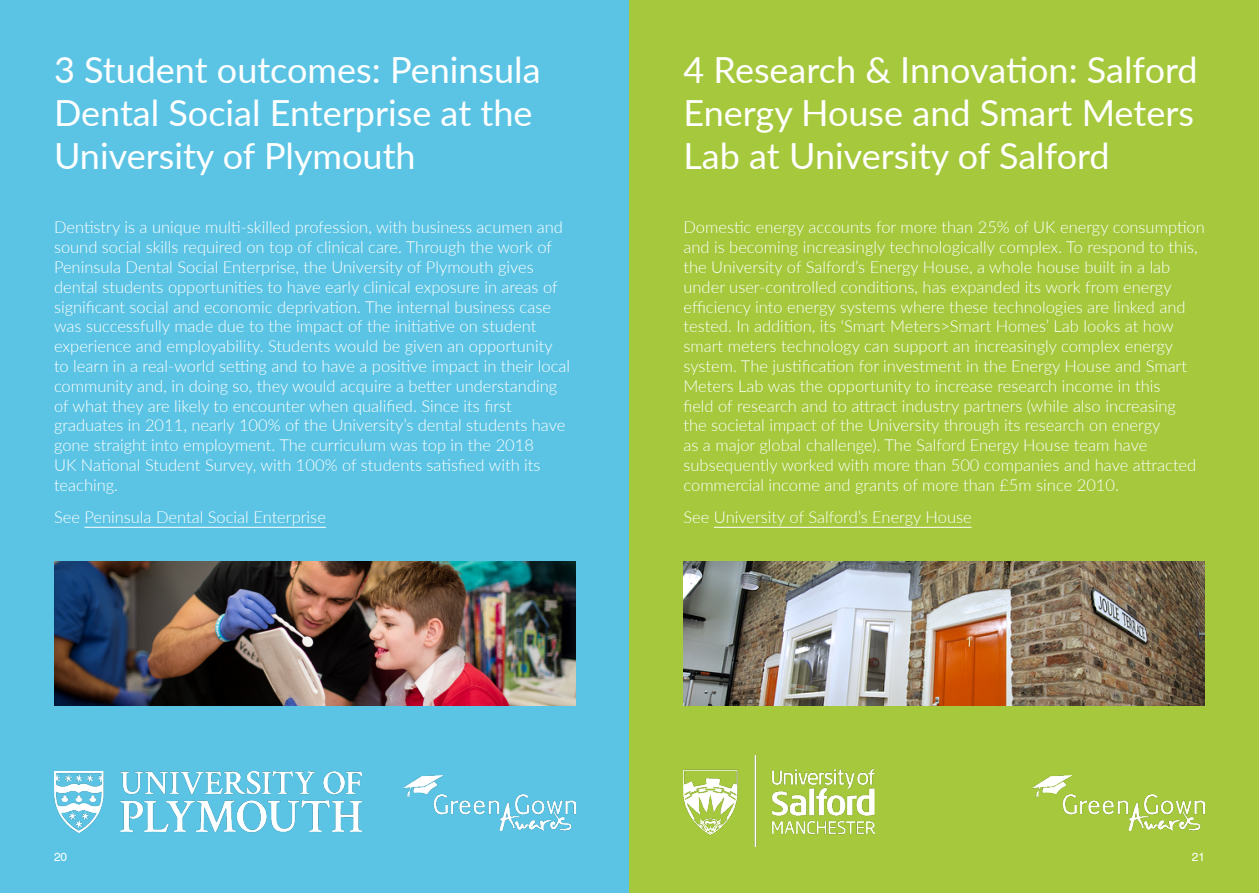
<style>
.page{position:relative;width:1259px;height:893px;background:#fff}
.page>*{position:absolute;margin:0;border:0;box-sizing:border-box;transform-origin:0 0}
.t1{font:36px/43.2px "Lato";color:#fff}
.t2{font:300 16.5px/19.8px "Lato";color:#fff}
.t3{font:12px "Swiss 721 BT";color:#fff}
</style>
<div class="page">
<div style="left:0;top:0;width:629px;height:893px;background:#5bc4e4"></div>
<hr style="left:84px;top:527px;width:242px;height:1px;background:#fff">
<img style="left:403px;top:776px;width:172px;height:55px">
<img style="left:54px;top:561px;width:521px;height:145px">
<img style="left:54px;top:772px;width:307px;height:60px">
<div style="left:629px;top:0;width:630px;height:893px;background:#a5c83c"></div>
<hr style="left:714px;top:527px;width:257px;height:1px;background:#fff">
<img style="left:1033px;top:776px;width:172px;height:55px">
<img style="left:683px;top:756px;width:191px;height:91px">
<img style="left:683px;top:561px;width:522px;height:145px">
<h1 class="t1" style="left:54px;top:47px;width:488px">3 Student outcomes: Peninsula<br>Dental Social Enterprise at the<br>University of Plymouth</h1>
<p class="t2" style="left:54px;top:217px;width:517px">Dentistry is a unique multi-skilled profession, with business acumen and sound social skills required on top of clinical care. Through the work of Peninsula Dental Social Enterprise, the University of Plymouth gives dental students opportunities to have early clinical exposure in areas of significant social and economic deprivation. The internal business case was successfully made due to the impact of the initiative on student experience and employability. Students would be given an opportunity to learn in a real-world setting and to have a positive impact in their local community and, in doing so, they would acquire a better understanding of what they are likely to encounter when qualified. Since its first graduates in 2011, nearly 100% of the University’s dental students have gone straight into employment. The curriculum was top in the 2018<br>UK National Student Survey, with 100% of students satisfied with its teaching.</p>
<p class="t2" style="left:54px;top:507px;width:273px">See Peninsula Dental Social Enterprise</p>
<h1 class="t1" style="left:683px;top:47px;width:515px;text-align:justify">4 Research &amp; Innovation: Salford Energy House and Smart Meters Lab at University of Salford</h1>
<p class="t2" style="left:683px;top:217px;width:523px">Domestic energy accounts for more than 25% of UK energy consumption and is becoming increasingly technologically complex. To respond to this, the University of Salford’s Energy House, a whole house built in a lab under user-controlled conditions, has expanded its work from energy efficiency into energy systems where these technologies are linked and tested. In addition, its ‘Smart Meters&gt;Smart Homes’ Lab looks at how smart meters technology can support an increasingly complex energy system. The justification for investment in the Energy House and Smart Meters Lab was the opportunity to increase research income in this<br>field of research and to attract industry partners (while also increasing<br>the societal impact of the University through its research on energy<br>as a major global challenge). The Salford Energy House team have subsequently worked with more than 500 companies and have attracted commercial income and grants of more than £5m since 2010.</p>
<p class="t2" style="left:683px;top:507px;width:290px">See University of Salford’s Energy House</p>
<p class="t3" style="left:54px;top:849px;width:15px">20</p>
<p class="t3" style="left:1191px;top:849px;width:15px">21</p>
</div>
